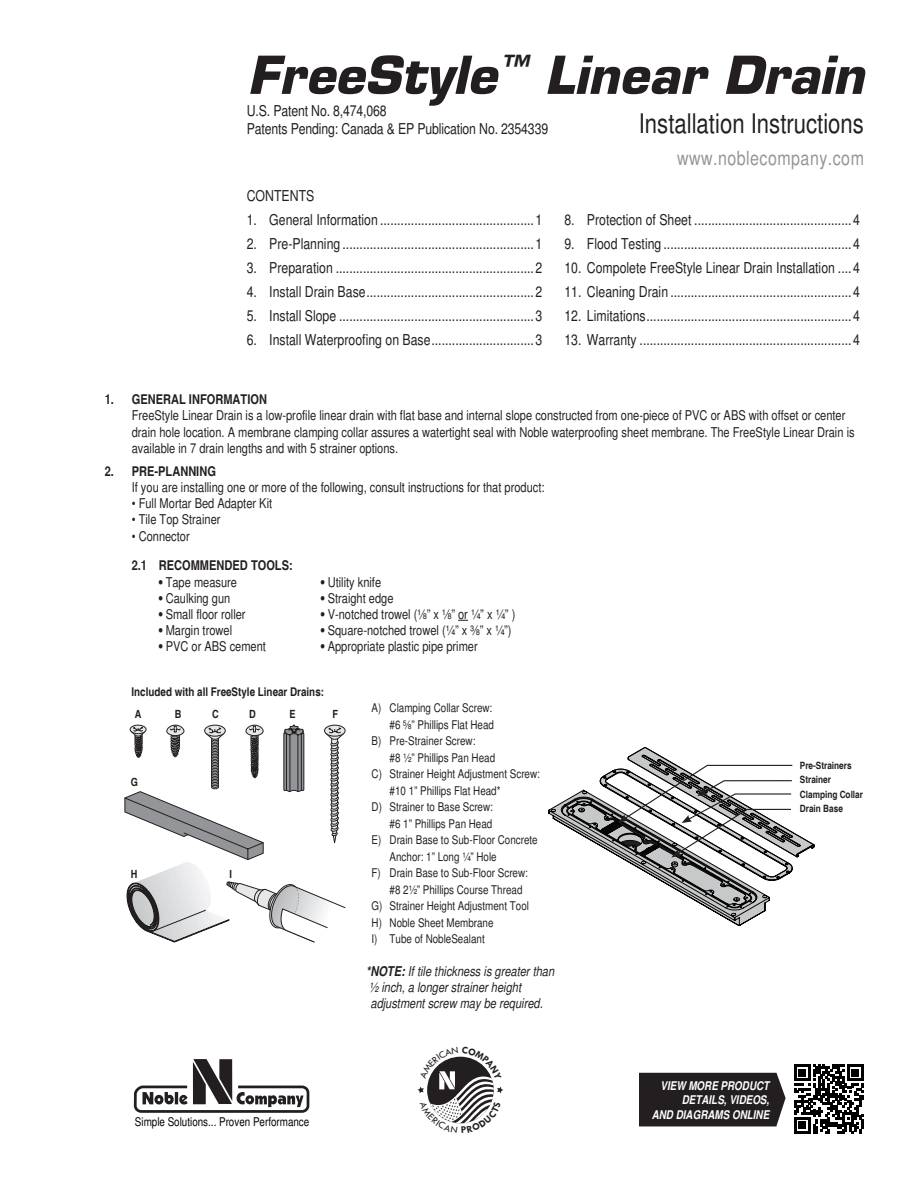
<style>
.page{position:relative;width:918px;height:1188px;background:#fff}
.page>*{position:absolute;margin:0;border:0;box-sizing:border-box;transform-origin:0 0}
.t1{font:italic 700 51px "Eurostile LT Std";color:#231f20}
.t2{font:condensed 27px "Helvetica";color:#1e2120}
.t3{font:condensed 19.5px "Helvetica";letter-spacing:.025em;color:#939598}
.t4{font:condensed 15px/18px "Helvetica";color:#231f20}
.t5{font:condensed 13.5px/16.2px "Helvetica";color:#231f20}
.t6{font:italic condensed 13.5px/16.2px "Helvetica";color:#231f20}
.t7{font:700 condensed 13.5px "Helvetica";color:#231f20}
.t8{font:condensed 12px/16.5px "Helvetica";color:#231f20}
.t9{font:italic 700 condensed 12px/14.4px "Helvetica";color:#fff;text-align:right}
.t10{font:700 condensed 12px "Helvetica";color:#231f20}
.t11{font:condensed 12px "Helvetica";color:#000001}
.t12{font:700 condensed 11.25px "Helvetica";color:#231f20}
.t13{font:700 condensed 10.05px "Helvetica";color:#231f20}
.s1{font-weight:700}
</style>
<div class="page">
<div style="left:639px;top:1073px;width:147px;height:53px;background:#231f20"></div>
<svg style="left:794px;top:1064px;width:70px;height:70px"></svg>
<svg style="left:549px;top:747px;width:265px;height:179px"></svg>
<svg style="left:124px;top:725px;width:222px;height:218px"></svg>
<svg style="left:133px;top:1059px;width:177px;height:54px"></svg>
<svg style="left:418px;top:1056px;width:85px;height:68px"></svg>
<p class="t1" style="left:247px;top:44px;width:618px">FreeStyle <sup>™</sup> Linear Drain</p>
<p class="t4" style="left:247px;top:102px;width:303px">U.S. Patent No. 8,474,068<br>Patents Pending: Canada &amp; EP Publication No. 2354339</p>
<p class="t2" style="left:639px;top:108px;width:227px">Installation Instructions</p>
<p class="t3" style="left:677px;top:147px;width:188px">www.noblecompany.com</p>
<p class="t4" style="left:247px;top:187px;width:69px">CONTENTS</p>
<p class="t4" style="left:247px;top:211px;width:297px">1. General Information .............................................1</p>
<p class="t4" style="left:247px;top:235px;width:297px">2. Pre-Planning ........................................................1</p>
<p class="t4" style="left:247px;top:259px;width:297px">3. Preparation ..........................................................2</p>
<p class="t4" style="left:247px;top:283px;width:297px">4. Install Drain Base.................................................2</p>
<p class="t4" style="left:247px;top:307px;width:297px">5. Install Slope .........................................................3</p>
<p class="t4" style="left:247px;top:331px;width:297px">6. Install Waterproofing on Base..............................3</p>
<p class="t4" style="left:564px;top:211px;width:297px">8. Protection of Sheet ..............................................4</p>
<p class="t4" style="left:564px;top:235px;width:297px">9. Flood Testing .......................................................4</p>
<p class="t4" style="left:564px;top:259px;width:297px">10. Compolete FreeStyle Linear Drain Installation ....4</p>
<p class="t4" style="left:564px;top:283px;width:297px">11. Cleaning Drain .....................................................4</p>
<p class="t4" style="left:564px;top:307px;width:297px">12. Limitations............................................................4</p>
<p class="t4" style="left:564px;top:331px;width:297px">13. Warranty ..............................................................4</p>
<p class="t7" style="left:105px;top:391px;width:164px">1. GENERAL INFORMATION</p>
<p class="t5" style="left:132px;top:408px;width:724px">FreeStyle Linear Drain is a low-profile linear drain with flat base and internal slope constructed from one-piece of PVC or ABS with offset or center drain hole location. A membrane clamping collar assures a watertight seal with Noble waterproofing sheet membrane. The FreeStyle Linear Drain is available in 7 drain lengths and with 5 strainer options.</p>
<p class="t7" style="left:105px;top:463px;width:113px">2. PRE-PLANNING</p>
<p class="t5" style="left:132px;top:479px;width:414px">If you are installing one or more of the following, consult instructions for that product:</p>
<p class="t5" style="left:132px;top:495px;width:142px">• Full Mortar Bed Adapter Kit</p>
<p class="t5" style="left:132px;top:511px;width:90px">• Tile Top Strainer</p>
<p class="t5" style="left:132px;top:528px;width:60px">• Connector</p>
<p class="t7" style="left:132px;top:557px;width:163px">2.1 RECOMMENDED TOOLS:</p>
<p class="t5" style="left:159px;top:574px;width:80px"><span class="s1">•</span> Tape measure</p>
<p class="t5" style="left:321px;top:574px;width:62px"><span class="s1">•</span> Utility knife</p>
<p class="t5" style="left:159px;top:590px;width:73px"><span class="s1">•</span> Caulking gun</p>
<p class="t5" style="left:321px;top:590px;width:74px"><span class="s1">•</span> Straight edge</p>
<p class="t5" style="left:159px;top:606px;width:88px"><span class="s1">•</span> Small floor roller</p>
<p class="t5" style="left:321px;top:606px;width:196px"><span class="s1">•</span> V-notched trowel (⅛” x ⅛” or ¼” x ¼” )</p>
<p class="t5" style="left:159px;top:622px;width:75px"><span class="s1">•</span> Margin trowel</p>
<p class="t5" style="left:321px;top:622px;width:192px"><span class="s1">•</span> Square-notched trowel (¼” x ⅜” x ¼”)</p>
<p class="t5" style="left:159px;top:638px;width:109px"><span class="s1">•</span> PVC or ABS cement</p>
<p class="t5" style="left:321px;top:638px;width:159px"><span class="s1">•</span> Appropriate plastic pipe primer</p>
<p class="t10" style="left:132px;top:684px;width:194px">Included with all FreeStyle Linear Drains:</p>
<p class="t12" style="left:135px;top:708px;width:8px">A</p>
<p class="t12" style="left:175px;top:708px;width:8px">B</p>
<p class="t12" style="left:212px;top:708px;width:8px">C</p>
<p class="t12" style="left:249px;top:708px;width:8px">D</p>
<p class="t12" style="left:289px;top:708px;width:8px">E</p>
<p class="t12" style="left:332px;top:708px;width:7px">F</p>
<p class="t12" style="left:131px;top:776px;width:9px">G</p>
<p class="t12" style="left:131px;top:867px;width:8px">H</p>
<p class="t12" style="left:229px;top:867px;width:4px">I</p>
<p class="t8" style="left:372px;top:700px;width:124px;text-align:right">A) Clamping Collar Screw: #6 ⅝” Phillips Flat Head</p>
<p class="t8" style="left:390px;top:733px;width:107px;text-indent:-18px">B) Pre-Strainer Screw:<br>#8 ½” Phillips Pan Head</p>
<p class="t8" style="left:390px;top:766px;width:152px;text-indent:-18px">C) Strainer Height Adjustment Screw: #10 1” Phillips Flat Head*</p>
<p class="t8" style="left:372px;top:799px;width:123px;text-align:right">D) Strainer to Base Screw: #6 1” Phillips Pan Head</p>
<p class="t8" style="left:390px;top:832px;width:150px;text-indent:-18px">E) Drain Base to Sub-Floor Concrete<br>Anchor: 1” Long ¼” Hole</p>
<p class="t8" style="left:390px;top:865px;width:140px;text-indent:-18px">F) Drain Base to Sub-Floor Screw: #8 2½” Phillips Course Thread</p>
<p class="t8" style="left:372px;top:898px;width:159px">G) Strainer Height Adjustment Tool</p>
<p class="t8" style="left:372px;top:914px;width:123px">H) Noble Sheet Membrane</p>
<p class="t8" style="left:372px;top:931px;width:115px">I) Tube of NobleSealant</p>
<p class="t6" style="left:366px;top:963px;width:190px"><span class="s1">*NOTE:</span> If tile thickness is greater than ½ inch, a longer strainer height adjustment screw may be required.</p>
<p class="t11" style="left:135px;top:1115px;width:176px">Simple Solutions... Proven Performance</p>
<p class="t13" style="left:800px;top:760px;width:53px">Pre-Strainers</p>
<p class="t13" style="left:800px;top:773px;width:33px">Strainer</p>
<p class="t13" style="left:800px;top:788px;width:65px">Clamping Collar</p>
<p class="t13" style="left:800px;top:803px;width:44px">Drain Base</p>
<p class="t9" style="left:660px;top:1078px;width:110px">VIEW MORE PRODUCT<br>DETAILS, VIDEOS,</p>
<p class="t9" style="left:652px;top:1107px;width:119px">AND DIAGRAMS ONLINE</p>
</div>
